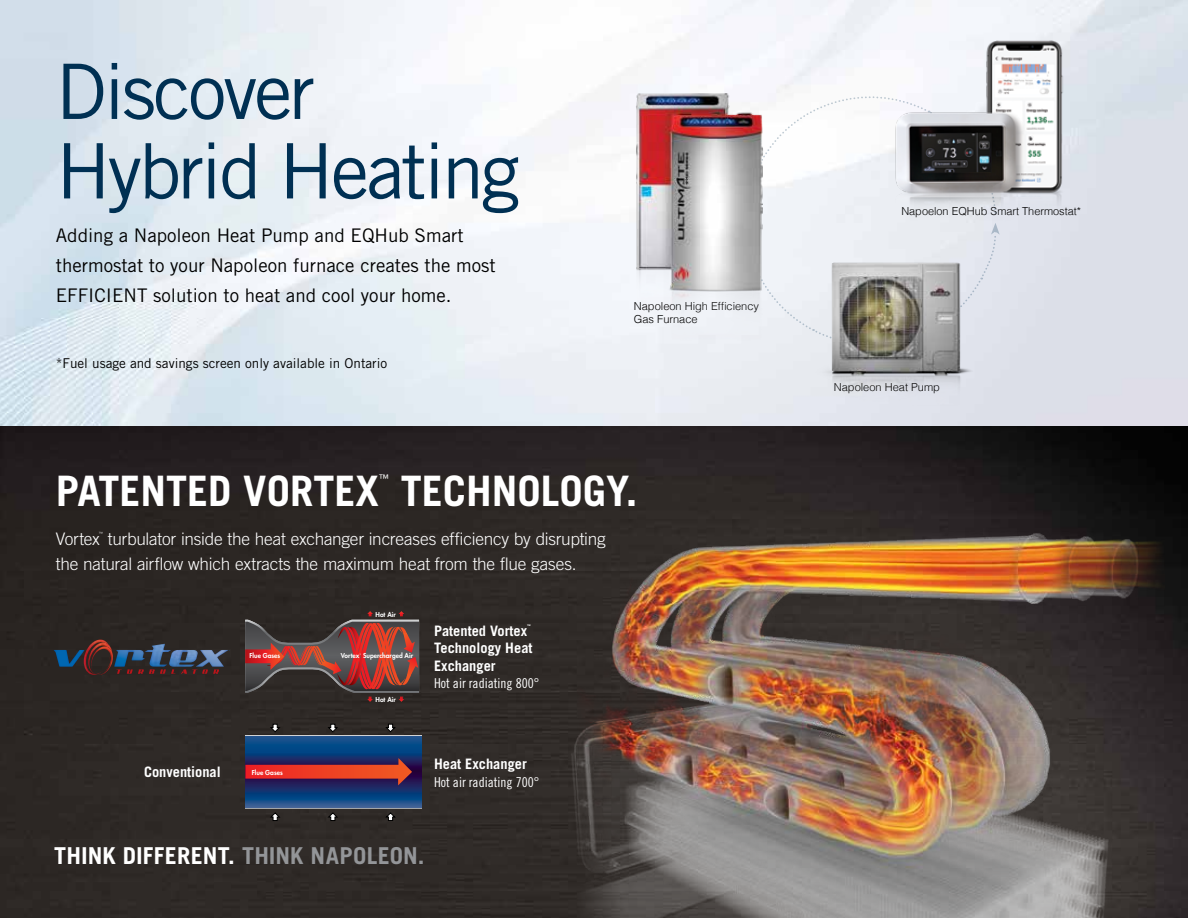
<style>
.page{position:relative;width:1188px;height:918px;background:#fff}
.page>*{position:absolute;margin:0;border:0;box-sizing:border-box;transform-origin:0 0}
.t1{font:76.5px/79.5px "Trade Gothic LT Std";letter-spacing:-.04em;color:#003053}
.t2{font:700 42px "Trade Gothic LT Std";color:#fff}
.t3{font:700 23.25px "Trade Gothic LT Std";letter-spacing:.005em;color:#fff}
.t4{font:18.75px/30px "Trade Gothic LT Std";color:#000}
.t5{font:300 17.25px/25.5px "Trade Gothic LT Std";letter-spacing:-.015em;color:#fff}
.t6{font:700 14.4px/17.5px "Trade Gothic LT Std";color:#fff}
.t7{font:13.65px "Trade Gothic LT Std Cn 18";color:#fff}
.t8{font:13.5px "Trade Gothic LT Std";color:#000}
.t9{font:300 11.1px/12.3px "Helvetica";color:#000}
.t10{font:10.5px "Trade Gothic LT Std";color:#fff}
.t11{font:800 6.6px "Futura Std";color:#fff}
.t12{font:300 4.35px "Trade Gothic LT Std";color:#fff}
.t13{font:700 3.6px "Trade Gothic LT Std";color:#fff}
.t14{font:800 1.65px "Futura Std";color:#fff}
.s1{color:#939598}
</style>
<div class="page">
<img style="left:0;top:0;width:1188px;height:426px">
<svg style="left:730px;top:81px;width:270px;height:280px"></svg>
<img style="left:888px;top:41px;width:201px;height:182px">
<img style="left:807px;top:249px;width:176px;height:175px">
<img style="left:622px;top:91px;width:155px;height:251px">
<img style="left:0;top:426px;width:1188px;height:492px">
<img style="left:563px;top:471px;width:602px;height:447px">
<svg style="left:245px;top:735px;width:176px;height:73px"></svg>
<svg style="left:245px;top:736px;width:176px;height:71px;background:#11437f"></svg>
<svg style="left:245px;top:758px;width:167px;height:27px;background:#8b2d3d"></svg>
<svg style="left:271px;top:813px;width:9px;height:8px"></svg>
<svg style="left:329px;top:813px;width:8px;height:8px"></svg>
<svg style="left:386px;top:813px;width:9px;height:8px"></svg>
<svg style="left:386px;top:724px;width:9px;height:8px"></svg>
<svg style="left:328px;top:724px;width:9px;height:8px"></svg>
<svg style="left:271px;top:724px;width:8px;height:8px"></svg>
<svg style="left:245px;top:611px;width:174px;height:91px;background:#643d39"></svg>
<img style="left:54px;top:650px;width:30px;height:17px">
<img style="left:114px;top:650px;width:31px;height:17px">
<img style="left:145px;top:644px;width:26px;height:23px">
<img style="left:169px;top:650px;width:27px;height:17px">
<img style="left:196px;top:650px;width:32px;height:17px">
<img style="left:84px;top:640px;width:24px;height:35px">
<img style="left:88px;top:643px;width:15px;height:31px">
<svg style="left:103px;top:643px;width:10px;height:3px"></svg>
<img style="left:91px;top:646px;width:22px;height:29px">
<svg style="left:116px;top:669px;width:103px;height:5px"></svg>
<h1 class="t1" style="left:56px;top:51px;width:465px">Discover<br>Hybrid Heating</h1>
<p class="t4" style="left:56px;top:220px;width:441px">Adding a Napoleon Heat Pump and EQHub Smart thermostat to your Napoleon furnace creates the most<br>EFFICIENT solution to heat and cool your home.</p>
<p class="t8" style="left:56px;top:355px;width:333px">*Fuel usage and savings screen only available in Ontario</p>
<p class="t9" style="left:634px;top:300px;width:127px">Napoleon High Efficiency<br>Gas Furnace</p>
<h2 class="t2" style="left:56px;top:465px;width:324px">PATENTED VORTEX</h2>
<p class="t10" style="left:379px;top:472px;width:12px">™</p>
<h2 class="t2" style="left:401px;top:465px;width:238px">TECHNOLOGY.</h2>
<p class="t5" style="left:56px;top:525px;width:46px">Vortex</p>
<p class="t12" style="left:99px;top:531px;width:6px">™</p>
<p class="t11" style="left:252px;top:488px;width:32px">Flue Gases</p>
<p class="t11" style="left:471px;top:488px;width:56px">Gaz de combustion</p>
<p class="t5" style="left:56px;top:525px;width:551px;text-indent:52px">turbulator inside the heat exchanger increases efficiency by disrupting the natural airflow which extracts the maximum heat from the flue gases.</p>
<p class="t11" style="left:250px;top:652px;width:32px">Flue Gases</p>
<p class="t6" style="left:144px;top:763px;width:78px">Conventional</p>
<p class="t11" style="left:252px;top:768px;width:32px">Flue Gases</p>
<p class="t11" style="left:376px;top:610px;width:22px">Hot Air</p>
<p class="t11" style="left:341px;top:652px;width:20px">Vortex</p>
<p class="t14" style="left:360px;top:653px;width:3px">™</p>
<p class="t11" style="left:363px;top:652px;width:52px">Supercharged Air</p>
<p class="t11" style="left:376px;top:695px;width:22px">Hot Air</p>
<p class="t6" style="left:434px;top:621px;width:95px">Patented Vortex</p>
<p class="t13" style="left:527px;top:624px;width:5px">™</p>
<p class="t6" style="left:434px;top:639px;width:100px">Technology Heat<br>Exchanger</p>
<p class="t7" style="left:434px;top:675px;width:107px">Hot air radiating 800°</p>
<p class="t6" style="left:434px;top:755px;width:94px">Heat Exchanger</p>
<p class="t7" style="left:434px;top:774px;width:107px">Hot air radiating 700°</p>
<h3 class="t3" style="left:54px;top:842px;width:372px">THINK DIFFERENT. <span class="s1">THINK NAPOLEON.</span></h3>
<p class="t9" style="left:901px;top:204px;width:181px">Napoelon EQHub Smart Thermostat*</p>
<p class="t9" style="left:834px;top:380px;width:108px">Napoleon Heat Pump</p>
</div>
